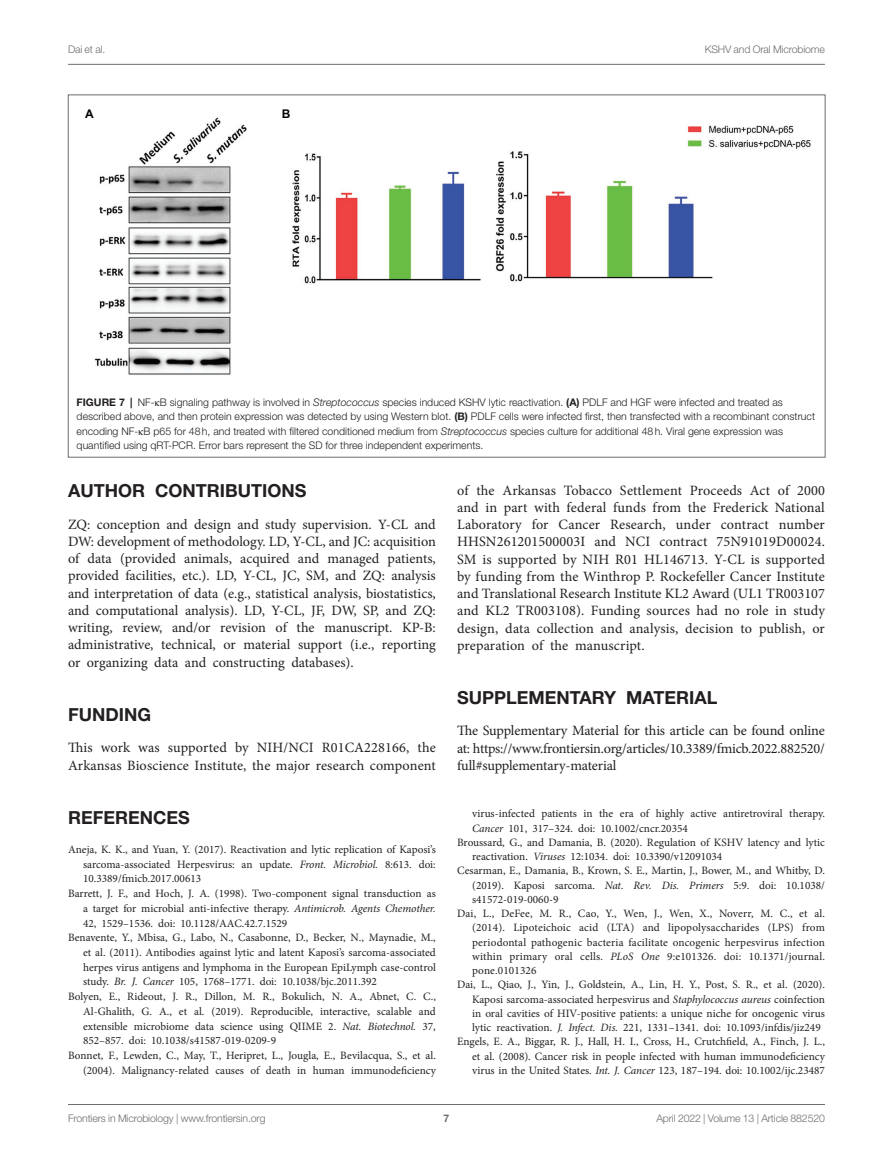
<style>
.page{position:relative;width:893px;height:1170px;background:#fff}
.page>*{position:absolute;margin:0;border:0;box-sizing:border-box;transform-origin:0 0}
.HEAD_1{font:700 18px "Helvetica Neue LT Std";color:#231f20}
.REF_HD{font:700 18px "Helvetica Neue LT Std";color:#231f20}
.TEXT_FLUSH{font:14.25px/17.2px "Minion Pro";color:#231f20;text-align:justify}
.t1{font:700 12px "Arial";color:#040503}
.REF{font:11.25px/14.2px "Minion Pro";color:#231f20;text-align:justify}
.FIG_LEG{font:300 10.5px/14.2px "Helvetica Neue LT Std";color:#231f20}
.t2{font:300 10.5px "Helvetica Neue LT Std";letter-spacing:-.015em;color:#6c6d70}
.t3{font:700 10.5px "Helvetica Neue LT Std";color:#6c6d70}
.s1{font-weight:700}
.s2{font-family:"STIX General";font-weight:400}
.s3{font-style:italic}
</style>
<div class="page">
<hr style="left:68px;top:64px;width:757px;height:1px;background:#6c6d70">
<hr style="left:68px;top:1104px;width:757px;height:1px;background:#6c6d70">
<img style="left:94px;top:117px;width:717px;height:258px">
<p class="t2" style="left:68px;top:42px;width:39px">Dai et al.</p>
<p class="t2" style="left:705px;top:42px;width:122px">KSHV and Oral Microbiome</p>
<p class="t1" style="left:85px;top:105px;width:10px">A</p>
<p class="t1" style="left:282px;top:105px;width:10px">B</p>
<p class="FIG_LEG" style="left:77px;top:395px;width:740px"><span class="s1">FIGURE 7 |</span> NF-<span class="s2">κ</span>B signaling pathway is involved in <span class="s3">Streptococcus</span> species induced KSHV lytic reactivation. <span class="s1">(A)</span> PDLF and HGF were infected and treated as described above, and then protein expression was detected by using Western blot. <span class="s1">(B)</span> PDLF cells were infected first, then transfected with a recombinant construct encoding NF-<span class="s2">κ</span>B p65 for 48h, and treated with filtered conditioned medium from <span class="s3">Streptococcus</span> species culture for additional 48h. Viral gene expression was quantified using qRT-PCR. Error bars represent the SD for three independent experiments.</p>
<p class="HEAD_1" style="left:68px;top:479px;width:240px">AUTHOR CONTRIBUTIONS</p>
<p class="TEXT_FLUSH" style="left:68px;top:515px;width:369px">ZQ: conception and design and study supervision. Y-CL and DW: development of methodology. LD, Y-CL, and JC: acquisition of data (provided animals, acquired and managed patients, provided facilities, etc.). LD, Y-CL, JC, SM, and ZQ: analysis and interpretation of data (e.g., statistical analysis, biostatistics, and computational analysis). LD, Y-CL, JF, DW, SP, and ZQ: writing, review, and/or revision of the manuscript. KP-B: administrative, technical, or material support (i.e., reporting or organizing data and constructing databases).</p>
<p class="HEAD_1" style="left:68px;top:703px;width:84px">FUNDING</p>
<p class="TEXT_FLUSH" style="left:68px;top:739px;width:369px">This work was supported by NIH/NCI R01CA228166, the<br>Arkansas Bioscience Institute, the major research component</p>
<p class="REF_HD" style="left:68px;top:806px;width:123px">REFERENCES</p>
<p class="REF" style="left:83px;top:842px;width:354px;line-height:14.7px;text-indent:-15px">Aneja, K. K., and Yuan, Y. (2017). Reactivation and lytic replication of Kaposi’s sarcoma-associated Herpesvirus: an update. <span class="s3">Front. Microbiol.</span> 8:613. doi:<br>10.3389/fmicb.2017.00613</p>
<p class="REF" style="left:83px;top:886px;width:354px;line-height:14.7px;text-indent:-15px">Barrett, J. F., and Hoch, J. A. (1998). Two-component signal transduction as a target for microbial anti-infective therapy. <span class="s3">Antimicrob. Agents Chemother.<br></span>42, 1529–1536. doi: 10.1128/AAC.42.7.1529</p>
<p class="REF" style="left:83px;top:930px;width:354px;line-height:14.7px;text-indent:-15px">Benavente, Y., Mbisa, G., Labo, N., Casabonne, D., Becker, N., Maynadie, M., et al. (2011). Antibodies against lytic and latent Kaposi’s sarcoma-associated herpes virus antigens and lymphoma in the European EpiLymph case-control study. <span class="s3">Br. J. Cancer</span> 105, 1768–1771. doi: 10.1038/bjc.2011.392</p>
<p class="REF" style="left:83px;top:989px;width:354px;line-height:14.7px;text-indent:-15px">Bolyen, E., Rideout, J. R., Dillon, M. R., Bokulich, N. A., Abnet, C. C., Al-Ghalith, G. A., et al. (2019). Reproducible, interactive, scalable and extensible microbiome data science using QIIME 2. <span class="s3">Nat. Biotechnol.</span> 37, 852–857. doi: 10.1038/s41587-019-0209-9</p>
<p class="REF" style="left:68px;top:1047px;width:369px;line-height:14.7px;text-align:right">Bonnet, F., Lewden, C., May, T., Heripret, L., Jougla, E., Bevilacqua, S., et al. (2004). Malignancy-related causes of death in human immunodeficiency</p>
<p class="TEXT_FLUSH" style="left:457px;top:481px;width:369px">of the Arkansas Tobacco Settlement Proceeds Act of 2000 and in part with federal funds from the Frederick National Laboratory for Cancer Research, under contract number HHSN261201500003I and NCI contract 75N91019D00024.<br>SM is supported by NIH R01 HL146713. Y-CL is supported by funding from the Winthrop P. Rockefeller Cancer Institute and Translational Research Institute KL2 Award (UL1 TR003107 and KL2 TR003108). Funding sources had no role in study design, data collection and analysis, decision to publish, or preparation of the manuscript.</p>
<p class="HEAD_1" style="left:457px;top:686px;width:262px">SUPPLEMENTARY MATERIAL</p>
<p class="TEXT_FLUSH" style="left:457px;top:722px;width:369px">The Supplementary Material for this article can be found online at: https://www.frontiersin.org/articles/10.3389/fmicb.2022.882520/ full#supplementary-material</p>
<p class="REF" style="left:472px;top:806px;width:354px">virus-infected patients in the era of highly active antiretroviral therapy.<br><span class="s3">Cancer</span> 101, 317–324. doi: 10.1002/cncr.20354</p>
<p class="REF" style="left:472px;top:835px;width:354px;text-indent:-15px">Broussard, G., and Damania, B. (2020). Regulation of KSHV latency and lytic reactivation. <span class="s3">Viruses</span> 12:1034. doi: 10.3390/v12091034</p>
<p class="REF" style="left:472px;top:863px;width:354px;text-indent:-15px">Cesarman, E., Damania, B., Krown, S. E., Martin, J., Bower, M., and Whitby, D. (2019). Kaposi sarcoma. <span class="s3">Nat. Rev. Dis. Primers</span> 5:9. doi: 10.1038/ s41572-019-0060-9</p>
<p class="REF" style="left:472px;top:906px;width:354px;text-indent:-15px">Dai, L., DeFee, M. R., Cao, Y., Wen, J., Wen, X., Noverr, M. C., et al. (2014). Lipoteichoic acid (LTA) and lipopolysaccharides (LPS) from periodontal pathogenic bacteria facilitate oncogenic herpesvirus infection within primary oral cells. <span class="s3">PLoS One</span> 9:e101326. doi: 10.1371/journal. pone.0101326</p>
<p class="REF" style="left:472px;top:977px;width:354px;text-indent:-15px">Dai, L., Qiao, J., Yin, J., Goldstein, A., Lin, H. Y., Post, S. R., et al. (2020).<br>Kaposi sarcoma-associated herpesvirus and <span class="s3">Staphylococcus aureus</span> coinfection in oral cavities of HIV-positive patients: a unique niche for oncogenic virus lytic reactivation. <span class="s3">J. Infect. Dis.</span> 221, 1331–1341. doi: 10.1093/infdis/jiz249</p>
<p class="REF" style="left:472px;top:1034px;width:354px;text-indent:-15px">Engels, E. A., Biggar, R. J., Hall, H. I., Cross, H., Crutchfield, A., Finch, J. L., et al. (2008). Cancer risk in people infected with human immunodeficiency virus in the United States. <span class="s3">Int. J. Cancer</span> 123, 187–194. doi: 10.1002/ijc.23487</p>
<p class="t2" style="left:68px;top:1111px;width:199px">Frontiers in Microbiology | www.frontiersin.org</p>
<p class="t3" style="left:444px;top:1111px;width:7px">7</p>
<p class="t2" style="left:656px;top:1111px;width:170px">April 2022 | Volume 13 | Article 882520</p>
</div>
